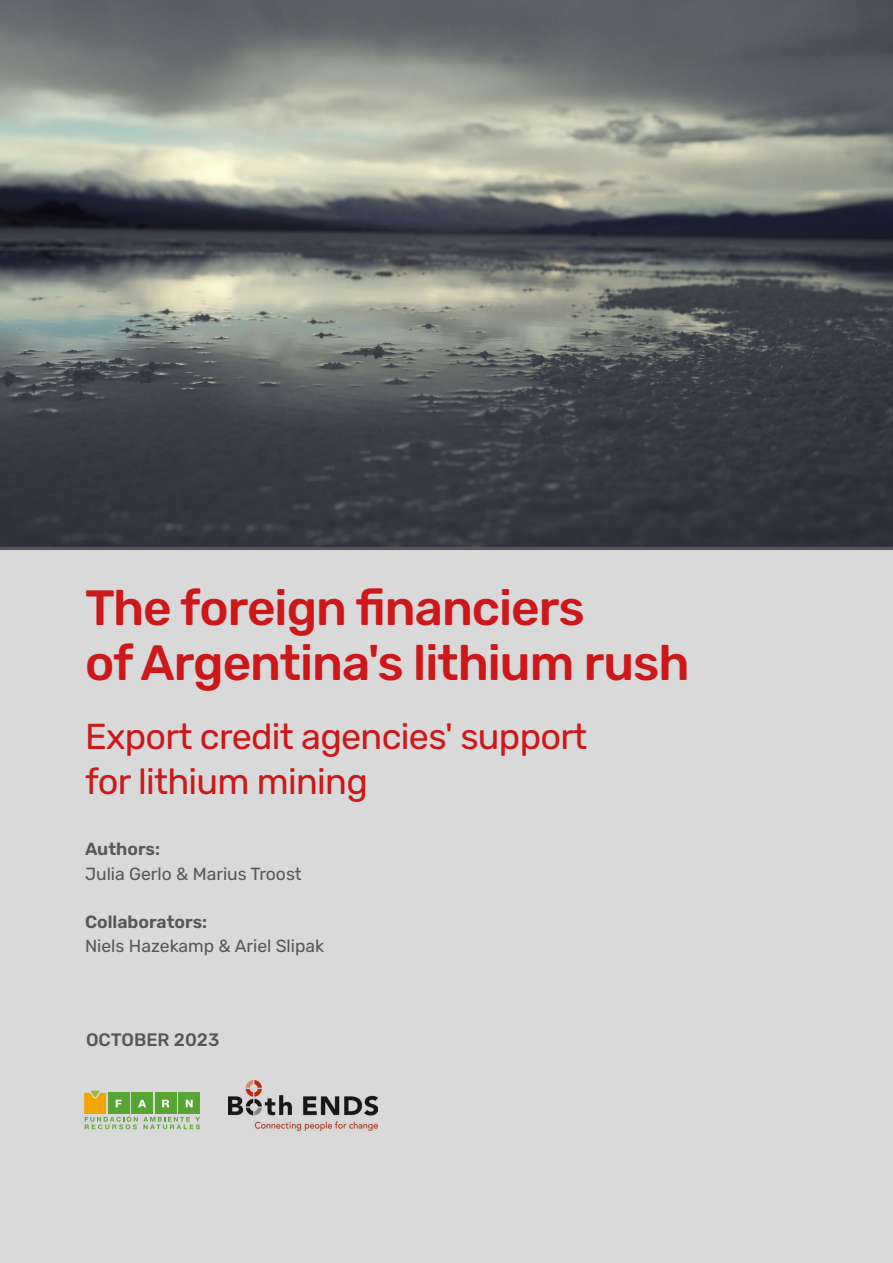
<style>
.page{position:relative;width:893px;height:1263px;background:#d9d9d9}
.page>*{position:absolute;margin:0;border:0;box-sizing:border-box;transform-origin:0 0}
.t1{font:500 49.5px/55.5px "Rubik";letter-spacing:-.02em;color:#cd1719}
.t2{font:36px/45px "Rubik";letter-spacing:-.02em;color:#cd1719}
.t3{font:500 18px "Rubik";color:#575756}
.t4{font:17.55px "Rubik";color:#575756}
.t5{font:600 17.55px "Rubik";color:#575756}
</style>
<div class="page">
<svg style="left:0;top:546px;width:893px;height:4px;background:#4e4e4f"></svg>
<img style="left:0;top:0;width:893px;height:546px">
<img style="left:228px;top:1081px;width:150px;height:49px">
<svg style="left:84px;top:1091px;width:116px;height:38px"></svg>
<h1 class="t1" style="left:85px;top:581px;width:606px">The foreign financiers<br>of Argentina's lithium rush</h1>
<h2 class="t2" style="left:85px;top:715px;width:504px">Export credit agencies' support for lithium mining</h2>
<p class="t5" style="left:85px;top:839px;width:77px">Authors:</p>
<p class="t4" style="left:85px;top:864px;width:218px">Julia Gerlo &amp; Marius Troost</p>
<p class="t5" style="left:85px;top:912px;width:124px">Collaborators:</p>
<p class="t4" style="left:85px;top:936px;width:241px">Niels Hazekamp &amp; Ariel Slipak</p>
<p class="t3" style="left:86px;top:1030px;width:135px">OCTOBER 2023</p>
</div>
